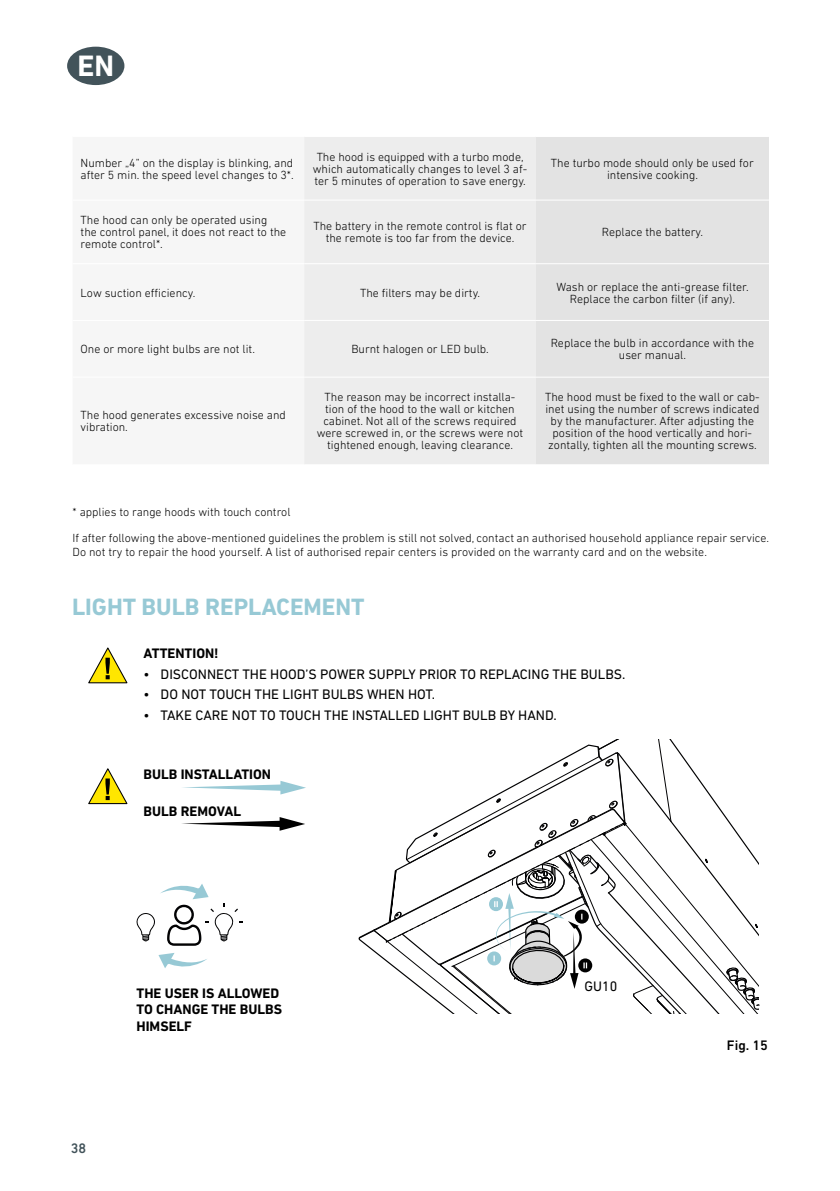
<style>
.page{position:relative;width:840px;height:1191px;background:#fff}
.page>*{position:absolute;margin:0;border:0;box-sizing:border-box;transform-origin:0 0}
.t1{font:700 30px "DIN Next LT Pro";color:#fff}
.t2{font:700 24px "DIN Next LT Pro";color:#97c9d5}
.t3{font:14px "DIN Next LT Pro";color:#000}
.t4{font:700 14px/16.8px "DIN Next LT Pro";color:#000}
.t5{font:500 14px "DIN Next LT Pro";color:#000}
.t6{font:500 14px "DIN Next LT Pro";color:#42535a}
.t7{font:300 12px/12px "DIN Next LT Pro";color:#000;text-align:center}
</style>
<div class="page">
<div style="left:67px;top:47px;width:57px;height:38px;background:#42535a;border-radius:50%"></div>
<div style="left:304px;top:137px;width:231px;height:327px;background:#ededed"></div>
<div style="left:535px;top:137px;width:233px;height:327px;background:#e3e3e3"></div>
<hr style="left:304px;top:200px;width:231px;height:1px;background:#fff">
<hr style="left:535px;top:200px;width:233px;height:1px;background:#fff">
<hr style="left:304px;top:263px;width:231px;height:1px;background:#fff">
<hr style="left:535px;top:263px;width:233px;height:1px;background:#fff">
<hr style="left:304px;top:320px;width:231px;height:1px;background:#fff">
<hr style="left:535px;top:320px;width:233px;height:1px;background:#fff">
<hr style="left:304px;top:377px;width:231px;height:1px;background:#fff">
<hr style="left:535px;top:377px;width:233px;height:1px;background:#fff">
<svg style="left:88px;top:647px;width:40px;height:37px"></svg>
<svg style="left:183px;top:781px;width:123px;height:13px"></svg>
<svg style="left:182px;top:817px;width:123px;height:13px"></svg>
<svg style="left:88px;top:768px;width:40px;height:37px"></svg>
<svg style="left:158px;top:953px;width:49px;height:15px"></svg>
<svg style="left:136px;top:884px;width:107px;height:61px"></svg>
<svg style="left:358px;top:740px;width:401px;height:274px"></svg>
<h1 class="t1" style="left:77px;top:48px;width:38px">EN</h1>
<p class="t7" style="left:81px;top:156px;width:214px;text-align:left">Number „4” on the display is blinking, and after 5 min. the speed level changes to 3*.</p>
<p class="t7" style="left:312px;top:150px;width:216px">The hood is equipped with a turbo mode, which automatically changes to level 3 af&shy;ter 5 minutes of operation to save energy.</p>
<p class="t7" style="left:550px;top:156px;width:204px">The turbo mode should only be used for intensive cooking.</p>
<p class="t7" style="left:81px;top:214px;width:207px;text-align:left">The hood can only be operated using the control panel, it does not react to the remote control*.</p>
<p class="t7" style="left:313px;top:220px;width:214px">The battery in the remote control is flat or the remote is too far from the device.</p>
<p class="t7" style="left:601px;top:226px;width:103px">Replace the battery.</p>
<p class="t7" style="left:81px;top:286px;width:116px">Low suction efficiency.</p>
<p class="t7" style="left:360px;top:286px;width:122px">The filters may be dirty.</p>
<p class="t7" style="left:556px;top:280px;width:194px">Wash or replace the anti-grease filter.<br>Replace the carbon filter (if any).</p>
<p class="t7" style="left:81px;top:343px;width:176px">One or more light bulbs are not lit.</p>
<p class="t7" style="left:351px;top:343px;width:139px">Burnt halogen or LED bulb.</p>
<p class="t7" style="left:550px;top:337px;width:205px">Replace the bulb in accordance with the user manual.</p>
<p class="t7" style="left:81px;top:409px;width:207px;text-align:left">The hood generates excessive noise and vibration.</p>
<p class="t7" style="left:316px;top:391px;width:208px">The reason may be incorrect installa&shy;tion of the hood to the wall or kitchen cabinet. Not all of the screws required were screwed in, or the screws were not tightened enough, leaving clearance.</p>
<p class="t7" style="left:545px;top:391px;width:216px">The hood must be fixed to the wall or cab&shy;inet using the number of screws indicated by the manufacturer. After adjusting the position of the hood vertically and hori&shy;zontally, tighten all the mounting screws.</p>
<p class="t7" style="left:72px;top:499px;width:697px;line-height:25.8px;text-align:left">* applies to range hoods with touch control<br>If after following the above-mentioned guidelines the problem is still not solved, contact an authorised household appliance repair service.</p>
<p class="t7" style="left:72px;top:546px;width:635px">Do not try to repair the hood yourself. A list of authorised repair centers is provided on the warranty card and on the website.</p>
<h2 class="t2" style="left:72px;top:593px;width:294px">LIGHT BULB REPLACEMENT</h2>
<p class="t4" style="left:143px;top:645px;width:77px">ATTENTION!</p>
<p class="t3" style="left:143px;top:666px;width:483px">• DISCONNECT THE HOOD’S POWER SUPPLY PRIOR TO REPLACING THE BULBS.</p>
<p class="t3" style="left:143px;top:686px;width:293px">• DO NOT TOUCH THE LIGHT BULBS WHEN HOT.</p>
<p class="t3" style="left:143px;top:707px;width:414px">• TAKE CARE NOT TO TOUCH THE INSTALLED LIGHT BULB BY HAND.</p>
<p class="t4" style="left:143px;top:765px;width:129px">BULB INSTALLATION</p>
<p class="t4" style="left:143px;top:802px;width:99px">BULB REMOVAL</p>
<p class="t6" style="left:71px;top:1139px;width:17px">38</p>
<p class="t4" style="left:136px;top:984px;width:147px">THE USER IS ALLOWED<br>TO CHANGE THE BULBS<br>HIMSELF</p>
<p class="t3" style="left:584px;top:978px;width:34px">GU10</p>
<p class="t5" style="left:726px;top:1037px;width:42px">Fig. 15</p>
</div>
